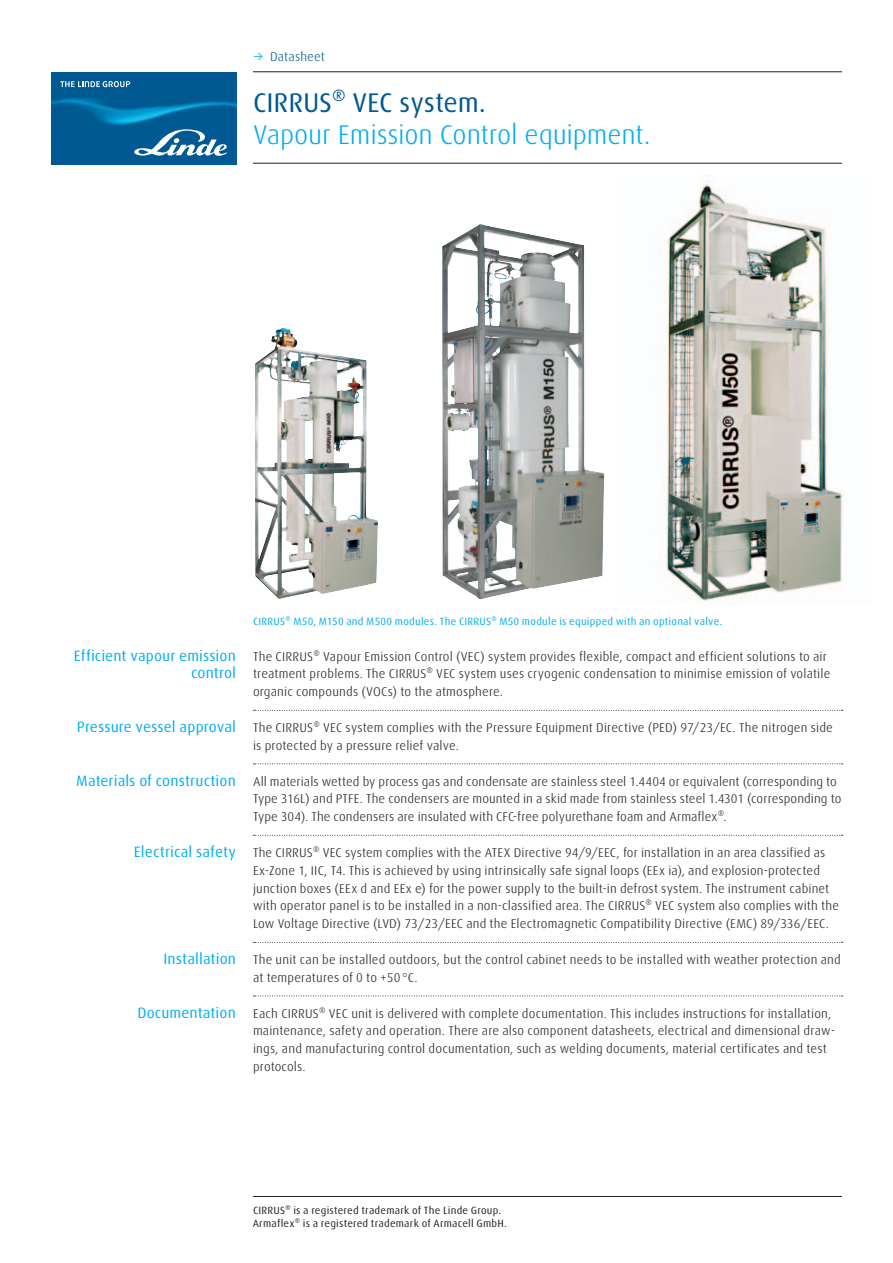
<style>
.page{position:relative;width:893px;height:1263px;background:#fff}
.page>*{position:absolute;margin:0;border:0;box-sizing:border-box;transform-origin:0 0}
.t1{font:300 27px "Linde Dax Global";letter-spacing:-.01em;color:#00aeef}
.t2{font:27px "Linde Dax Global";letter-spacing:-.005em;color:#005992}
.t3{font:15px/17.9px "Linde Dax Global";letter-spacing:.005em;color:#00aeef;text-align:right}
.t4{font:300 12.75px/17.9px "Linde Dax Global";letter-spacing:.01em;color:#231f20}
.t5{font:300 12.75px "Linde Dax Global";letter-spacing:.01em;color:#005992}
.t6{font:10.5px/12.6px "Linde Dax Global";letter-spacing:.02em;color:#231f20}
.t7{font:10.5px "Linde Dax Global";letter-spacing:.02em;color:#00aeef}
.s1{font-weight:400;color:#00aeef}
</style>
<div class="page">
<img style="left:666px;top:180px;width:178px;height:422px">
<img style="left:255px;top:328px;width:123px;height:271px">
<img style="left:442px;top:224px;width:162px;height:376px">
<hr style="left:253px;top:1196px;width:589px;height:1px;background:#231f20">
<img style="left:51px;top:72px;width:185px;height:92px">
<svg style="left:134px;top:129px;width:93px;height:27px"></svg>
<svg style="left:60px;top:81px;width:70px;height:6px"></svg>
<hr style="left:253px;top:71px;width:589px;height:1px;background:#231f20">
<hr style="left:253px;top:163px;width:589px;height:1px;background:#231f20">
<svg style="left:253px;top:710px;width:590px;height:1px"></svg>
<svg style="left:253px;top:763px;width:590px;height:1px"></svg>
<svg style="left:253px;top:835px;width:590px;height:1px"></svg>
<svg style="left:253px;top:942px;width:590px;height:1px"></svg>
<svg style="left:253px;top:995px;width:590px;height:1px"></svg>
<p class="t5" style="left:253px;top:51px;width:74px"><span class="s1">→</span> Datasheet</p>
<h1 class="t2" style="left:253px;top:91px;width:234px">CIRRUS® VEC system.</h1>
<h1 class="t1" style="left:253px;top:123px;width:399px">Vapour Emission Control equipment.</h1>
<p class="t3" style="left:74px;top:647px;width:164px">Efficient vapour emission control</p>
<p class="t3" style="left:77px;top:719px;width:161px">Pressure vessel approval</p>
<p class="t3" style="left:76px;top:772px;width:161px">Materials of construction</p>
<p class="t3" style="left:134px;top:844px;width:104px">Electrical safety</p>
<p class="t3" style="left:163px;top:951px;width:74px">Installation</p>
<p class="t3" style="left:137px;top:1004px;width:100px">Documentation</p>
<p class="t7" style="left:253px;top:617px;width:471px">CIRRUS® M50, M150 and M500 modules. The CIRRUS® M50 module is equipped with an optional valve.</p>
<p class="t4" style="left:253px;top:648px;width:579px">The CIRRUS® Vapour Emission Control (VEC) system provides flexible, com pact and effi cient solutions to air treatment problems. The CIRRUS® VEC system uses cryogenic con densation to minimise emission of volatile organic compounds (VOCs) to the atmos phere.</p>
<p class="t4" style="left:253px;top:719px;width:581px">The CIRRUS® VEC system complies with the Pressure Equipment Directive (PED) 97/23/EC. The nitrogen side is protected by a pressure relief valve.</p>
<p class="t4" style="left:253px;top:773px;width:590px">All materials wetted by process gas and condensate are stainless steel 1.4404 or equivalent (corresponding to<br>Type 316L) and PTFE. The condensers are mounted in a skid made from stain less steel 1.4301 (corresponding to<br>Type 304). The condensers are insulated with CFC-free polyurethane foam and Armaflex®.</p>
<p class="t4" style="left:253px;top:844px;width:587px">The CIRRUS® VEC system complies with the ATEX Directive 94/9/EEC, for installation in an area clas sified as Ex-Zone 1, IIC, T4. This is achieved by using intrin sically safe signal loops (EEx ia), and explosion-pro tected junction boxes (EEx d and EEx e) for the power supply to the built-in defrost system. The instrument cabinet with operator panel is to be installed in a non-classified area. The CIRRUS® VEC system also complies with the Low Voltage Directive (LVD) 73/23/EEC and the Electromagnetic Compatibility Directive (EMC) 89/336/EEC.</p>
<p class="t4" style="left:253px;top:951px;width:589px">The unit can be installed outdoors, but the control cabinet needs to be installed with weather protection and at temperatures of 0 to +50 °C.</p>
<p class="t4" style="left:253px;top:1005px;width:584px">Each CIRRUS® VEC unit is delivered with complete documentation. This includes instructions for installation, maintenance, safety and operation. There are also component datasheets, electrical and dimensional draw&shy;ings, and manufacturing control documentation, such as welding documents, material certificates and test protocols.</p>
<p class="t6" style="left:253px;top:1205px;width:256px">CIRRUS® is a registered trademark of The Linde Group.<br>Armaflex® is a registered trademark of Armacell GmbH.</p>
</div>
